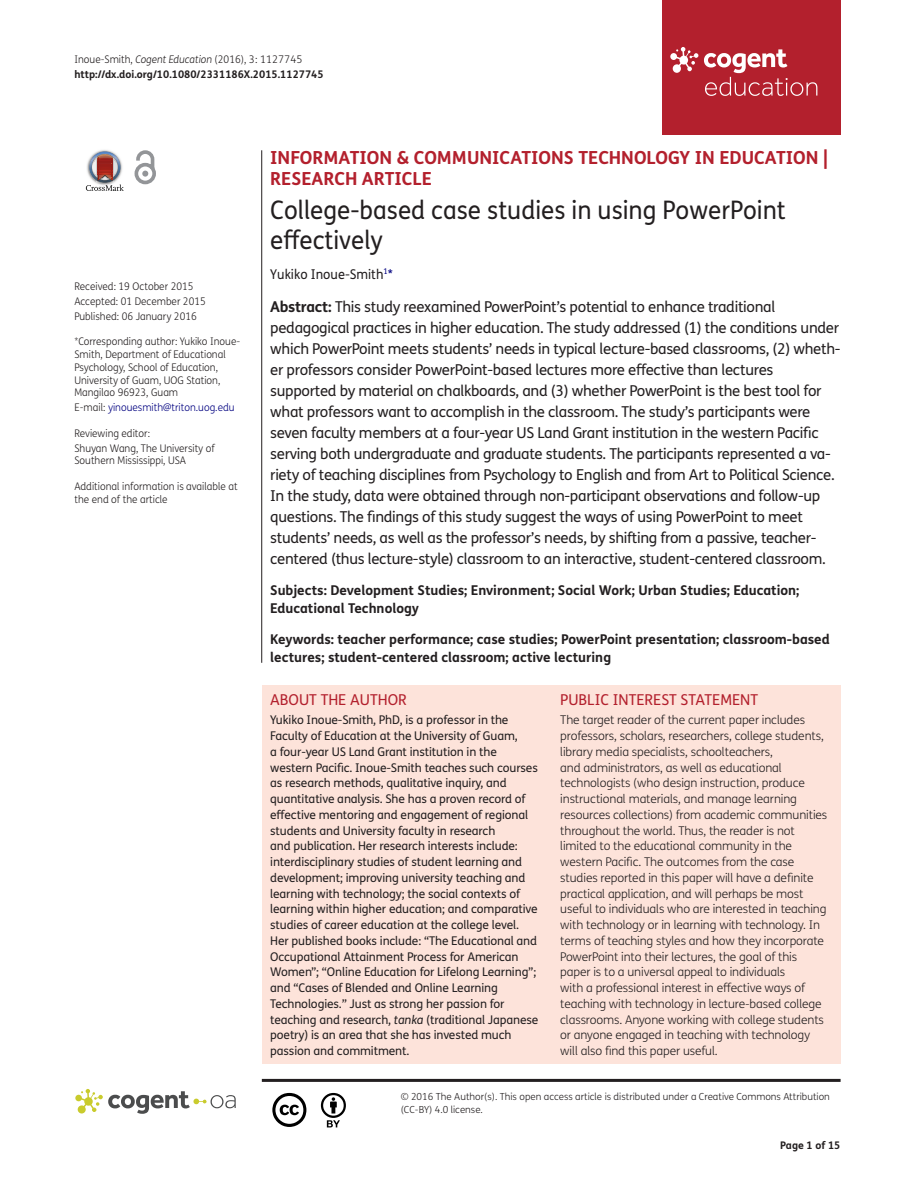
<style>
.page{position:relative;width:915px;height:1191px;background:#fff}
.page>*{position:absolute;margin:0;border:0;box-sizing:border-box;transform-origin:0 0}
.t1{font:25.5px/30px "FS Me Pro";color:#231f20;scale:.95 1}
.t2{font:700 18px/21px "FS Me Pro";color:#b3202d}
.t3{font:15px/21px "FS Me Pro";letter-spacing:-.02em;color:#231f20}
.t4{font:15px "FS Me Pro";color:#b3202d}
.t5{font:700 13.5px/18px "FS Me Pro";color:#231f20}
.t6{font:13.5px "FS Me Pro";color:#231f20;scale:.95 1}
.t7{font:300 12px/15.8px "FS Me Pro";letter-spacing:-.01em;color:#231f20}
.t8{font:12px/15.8px "FS Me Pro";letter-spacing:-.01em;color:#231f20}
.t9{font:300 10.5px/12.8px "FS Me Pro";color:#231f20;scale:.95 1}
.t10{font:700 10.5px/15px "FS Me Pro";color:#231f20}
.t11{font:300 10.5px "FS Me Pro";color:#000080;scale:.95 1}
.t12{font:300 9.75px/12.8px "FS Me Pro";color:#231f20}
.s1{font-weight:300}
.s2{font-weight:300;font-style:italic}
.s3{color:#231f20}
.s4{color:#000080}
.s5{font-weight:700}
.s6{font-style:italic}
</style>
<div class="page">
<div style="left:661px;top:0;width:179px;height:134px;background:#b3202d"></div>
<svg style="left:670px;top:47px;width:147px;height:49px"></svg>
<div style="left:261px;top:685px;width:579px;height:378px;background:#fde3da"></div>
<svg style="left:86px;top:151px;width:38px;height:40px"></svg>
<svg style="left:134px;top:150px;width:22px;height:34px"></svg>
<hr style="left:261px;top:150px;width:1px;height:513px;background:#231f20">
<hr style="left:262px;top:1078px;width:578px;height:3px;background:#231f20">
<svg style="left:75px;top:1089px;width:161px;height:24px"></svg>
<svg style="left:272px;top:1093px;width:34px;height:34px"></svg>
<svg style="left:321px;top:1093px;width:25px;height:34px"></svg>
<p class="t10" style="left:74px;top:51px;width:251px"><span class="s1">Inoue-Smith,</span> <span class="s2">Cogent Education</span> <span class="s1">(2016), 3: 1127745 </span>http://dx.doi.org/10.1080/2331186X.2015.1127745</p>
<p class="t9" style="left:74px;top:279px;width:140px;line-height:14.9px">Received: 19 October 2015<br>Accepted: 01 December 2015<br>Published: 06 January 2016</p>
<p class="t9" style="left:74px;top:335px;width:176px">*Corresponding author: Yukiko Inoue-<br>Smith, Department of Educational<br>Psychology, School of Education,<br>University of Guam, UOG Station,<br>Mangilao 96923, Guam</p>
<p class="t11" style="left:74px;top:400px;width:170px"><span class="s3">E-mail:</span> yinouesmith@triton.uog.edu</p>
<p class="t9" style="left:74px;top:425px;width:149px;line-height:14.9px">Reviewing editor:<br>Shuyan Wang, The University of</p>
<p class="t9" style="left:74px;top:454px;width:119px">Southern Mississippi, USA</p>
<p class="t9" style="left:74px;top:479px;width:173px">Additional information is available at the end of the article</p>
<p class="t2" style="left:270px;top:146px;width:559px">INFORMATION &amp; COMMUNICATIONS TECHNOLOGY IN EDUCATION |<br>RESEARCH ARTICLE</p>
<h1 class="t1" style="left:270px;top:195px;width:544px">College-based case studies in using PowerPoint effectively</h1>
<p class="t6" style="left:270px;top:264px;width:130px">Yukiko Inoue-Smith<sup>1</sup><span class="s4">*</span></p>
<p class="t3" style="left:270px;top:296px;width:571px"><span class="s5">Abstract:</span> This study reexamined PowerPoint’s potential to enhance traditional pedagogical practices in higher education. The study addressed (1) the conditions under which PowerPoint meets students’ needs in typical lecture-based classrooms, (2) wheth&shy;er professors consider PowerPoint-based lectures more effective than lectures supported by material on chalkboards, and (3) whether PowerPoint is the best tool for what professors want to accomplish in the classroom. The study’s participants were seven faculty members at a four-year US Land Grant institution in the western Pacific serving both undergraduate and graduate students. The participants represented a va&shy;riety of teaching disciplines from Psychology to English and from Art to Political Science.<br>In the study, data were obtained through non-participant observations and follow-up questions. The findings of this study suggest the ways of using PowerPoint to meet students’ needs, as well as the professor’s needs, by shifting from a passive, teacher&shy;centered (thus lecture-style) classroom to an interactive, student-centered classroom.</p>
<p class="t5" style="left:270px;top:581px;width:530px">Subjects: Development Studies; Environment; Social Work; Urban Studies; Education;<br>Educational Technology</p>
<p class="t5" style="left:270px;top:629px;width:561px">Keywords: teacher performance; case studies; PowerPoint presentation; classroom-based lectures; student-centered classroom; active lecturing</p>
<p class="t4" style="left:270px;top:689px;width:138px">ABOUT THE AUTHOR</p>
<p class="t8" style="left:270px;top:712px;width:269px">Yukiko Inoue-Smith, PhD, is a professor in the Faculty of Education at the University of Guam,<br>a four-year US Land Grant institution in the western Pacific. Inoue-Smith teaches such courses as research methods, qualitative inquiry, and quantitative analysis. She has a proven record of effective mentoring and engagement of regional students and University faculty in research<br>and publication. Her research interests include: interdisciplinary studies of student learning and development; improving university teaching and learning with technology; the social contexts of learning within higher education; and comparative studies of career education at the college level.<br>Her published books include: “The Educational and Occupational Attainment Process for American Women”; “Online Education for Lifelong Learning”; and “Cases of Blended and Online Learning Technologies.” Just as strong her passion for teaching and research, <span class="s6">tanka</span> (traditional Japanese poetry) is an area that she has invested much passion and commitment.</p>
<p class="t4" style="left:560px;top:689px;width:199px">PUBLIC INTEREST STATEMENT</p>
<p class="t7" style="left:560px;top:712px;width:268px">The target reader of the current paper includes professors, scholars, researchers, college students, library media specialists, schoolteachers,<br>and administrators, as well as educational technologists (who design instruction, produce instructional materials, and manage learning resources collections) from academic communities throughout the world. Thus, the reader is not limited to the educational community in the western Pacific. The outcomes from the case studies reported in this paper will have a definite practical application, and will perhaps be most useful to individuals who are interested in teaching with technology or in learning with technology. In terms of teaching styles and how they incorporate PowerPoint into their lectures, the goal of this paper is to a universal appeal to individuals<br>with a professional interest in effective ways of teaching with technology in lecture-based college classrooms. Anyone working with college students or anyone engaged in teaching with technology will also find this paper useful.</p>
<p class="t12" style="left:400px;top:1090px;width:430px">© 2016 The Author(s). This open access article is distributed under a Creative Commons Attribution (CC-BY) 4.0 license.</p>
<p class="t10" style="left:780px;top:1137px;width:62px">Page 1 of 15</p>
</div>
